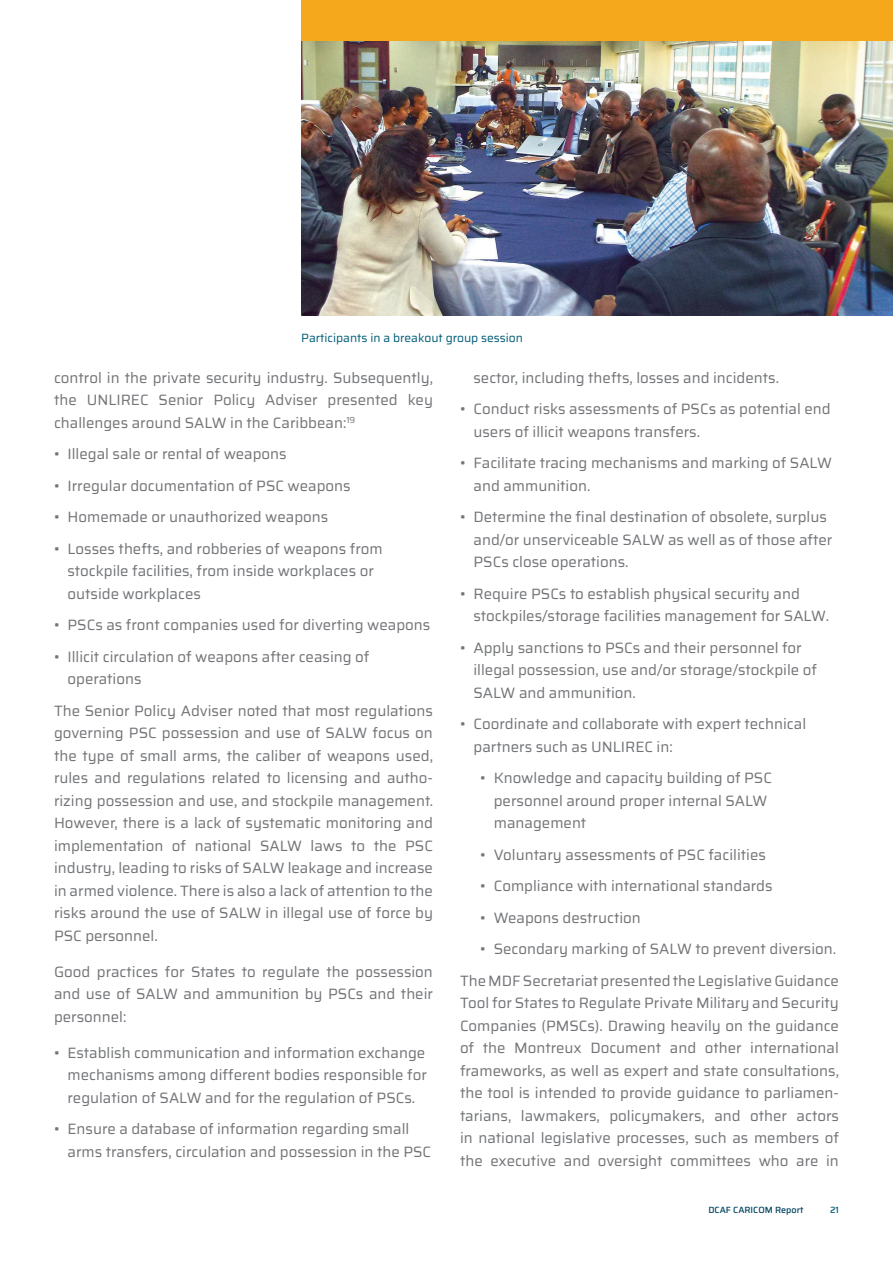
<style>
.page{position:relative;width:893px;height:1263px;background:#fff}
.page>*{position:absolute;margin:0;border:0;box-sizing:border-box;transform-origin:0 0}
.t1{font:15px/22.5px "Saira";color:#727477}
.t2{font:12px "Saira";color:#005d77}
.t3{font:500 9px "Saira";color:#004460}
.t4{font:500 9px "Saira";color:#005d77}
</style>
<div class="page">
<img style="left:301px;top:40px;width:592px;height:275px">
<div style="left:301px;top:0;width:592px;height:40px;background:#f5a81c"></div>
<p class="t2" style="left:301px;top:329px;width:223px">Participants in a breakout group session</p>
<p class="t1" style="left:54px;top:366px;width:380px;text-align:justify">control in the private security industry. Subsequently, the UNLIREC Senior Policy Adviser presented key challenges around SALW in the Caribbean:<sup>19</sup></p>
<p class="t1" style="left:54px;top:442px;width:234px">• Illegal sale or rental of weapons</p>
<p class="t1" style="left:54px;top:474px;width:298px">• Irregular documentation of PSC weapons</p>
<p class="t1" style="left:54px;top:505px;width:276px">• Homemade or unauthorized weapons</p>
<p class="t1" style="left:68px;top:537px;width:317px;text-indent:-14px">• Losses thefts, and robberies of weapons from stockpile facilities, from inside workplaces or outside workplaces</p>
<p class="t1" style="left:54px;top:613px;width:378px">• PSCs as front companies used for diverting weapons</p>
<p class="t1" style="left:68px;top:645px;width:303px;text-indent:-14px">• Illicit circulation of weapons after ceasing of operations</p>
<p class="t1" style="left:54px;top:699px;width:380px;text-align:justify">The Senior Policy Adviser noted that most regulations governing PSC possession and use of SALW focus on the type of small arms, the caliber of weapons used, rules and regulations related to licensing and autho&shy;rizing possession and use, and stockpile management.<br>However, there is a lack of systematic monitoring and implementation of national SALW laws to the PSC industry, leading to risks of SALW leakage and increase in armed violence. There is also a lack of attention to the risks around the use of SALW in illegal use of force by PSC personnel.</p>
<p class="t1" style="left:54px;top:960px;width:381px;text-align:justify">Good practices for States to regulate the possession and use of SALW and ammunition by PSCs and their personnel:</p>
<p class="t1" style="left:68px;top:1041px;width:361px;text-align:justify;text-indent:-14px">• Establish communication and information exchange mechanisms among different bodies responsible for regulation of SALW and for the regulation of PSCs.</p>
<p class="t1" style="left:68px;top:1117px;width:365px;text-indent:-14px">• Ensure a database of information regarding small arms transfers, circulation and possession in the PSC</p>
<p class="t1" style="left:473px;top:366px;width:307px">sector, including thefts, losses and incidents.</p>
<p class="t1" style="left:473px;top:397px;width:359px;text-indent:-14px">• Conduct risks assessments of PSCs as potential end users of illicit weapons transfers.</p>
<p class="t1" style="left:473px;top:451px;width:360px;text-indent:-14px">• Facilitate tracing mechanisms and marking of SALW and ammunition.</p>
<p class="t1" style="left:473px;top:505px;width:360px;text-indent:-14px">• Determine the final destination of obsolete, surplus and/or unserviceable SALW as well as of those after<br>PSCs close operations.</p>
<p class="t1" style="left:473px;top:582px;width:357px;text-indent:-14px">• Require PSCs to establish physical security and stockpiles/storage facilities management for SALW.</p>
<p class="t1" style="left:473px;top:636px;width:345px;text-indent:-14px">• Apply sanctions to PSCs and their personnel for illegal possession, use and/or storage/stockpile of<br>SALW and ammunition.</p>
<p class="t1" style="left:473px;top:712px;width:334px;text-indent:-14px">• Coordinate and collaborate with expert technical partners such as UNLIREC in:</p>
<p class="t1" style="left:494px;top:766px;width:280px;text-indent:-14px">• Knowledge and capacity building of PSC personnel around proper internal SALW management</p>
<p class="t1" style="left:480px;top:843px;width:287px">• Voluntary assessments of PSC facilities</p>
<p class="t1" style="left:480px;top:874px;width:294px">• Compliance with international standards</p>
<p class="t1" style="left:480px;top:906px;width:162px">• Weapons destruction</p>
<p class="t1" style="left:480px;top:937px;width:357px">• Secondary marking of SALW to prevent diversion.</p>
<p class="t1" style="left:460px;top:969px;width:380px;text-align:justify">The MDF Secretariat presented the Legislative Guidance Tool for States to Regulate Private Military and Security Companies (PMSCs). Drawing heavily on the guidance of the Montreux Document and other international frameworks, as well as expert and state consultations, the tool is intended to provide guidance to parliamen&shy;tarians, lawmakers, policymakers, and other actors in national legislative processes, such as members of the executive and oversight committees who are in</p>
<p class="t3" style="left:708px;top:1203px;width:97px">DCAF CARICOM Report</p>
<p class="t4" style="left:830px;top:1203px;width:10px">21</p>
</div>
